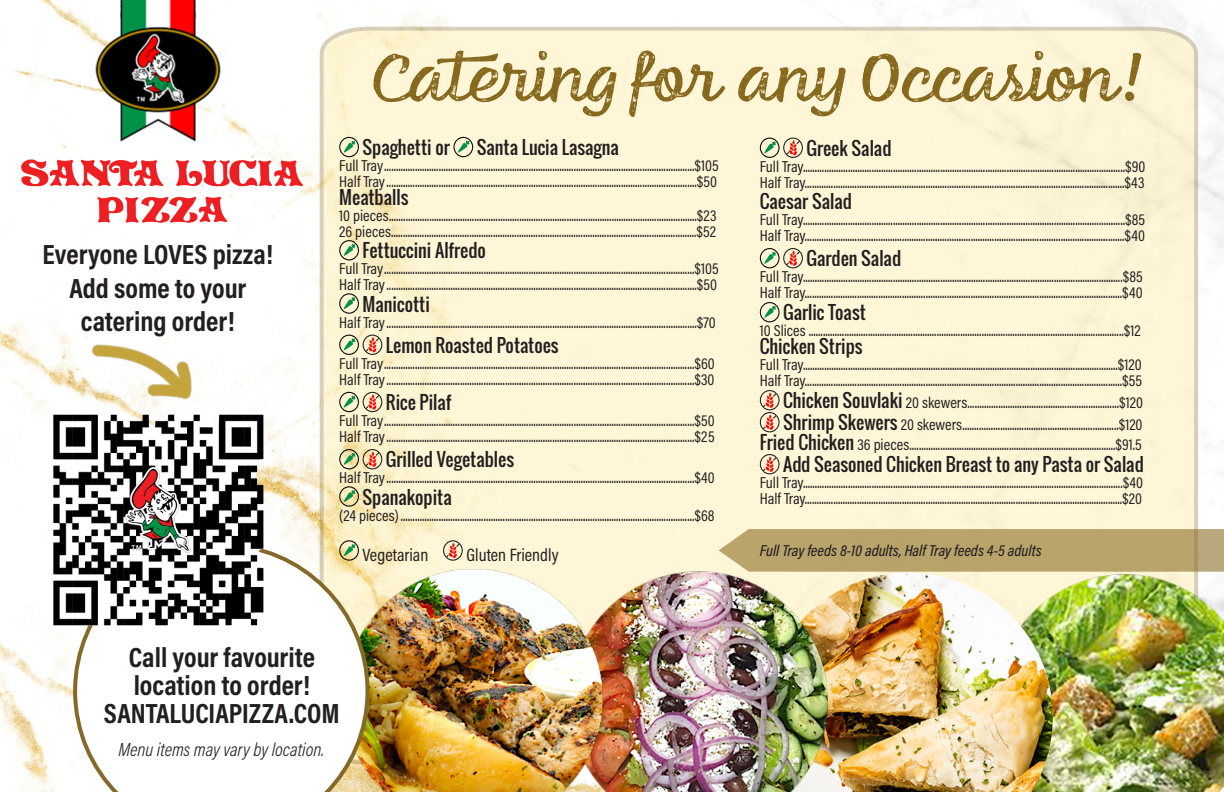
<style>
.page{position:relative;width:1224px;height:792px;background:#fff}
.page>*{position:absolute;margin:0;border:0;box-sizing:border-box;transform-origin:0 0}
.t1{font:66px "Feltro Texture 2";color:#87691e}
.t2{font:700 28px/33.6px "Acumin Pro Cond";color:#231f20}
.t3{font:italic 300 19px "Acumin Pro Cond";color:#231f20}
.t4{font:18px "Oswald";color:#231f20}
.t5{font:18px "Acumin Pro Cond";color:#231f20}
.t6{font:16px/16px "Acumin Pro Cond";color:#231f20}
.t7{font:italic 500 16px "Acumin Pro Cond";color:#231f20}
.s1{font-family:"Oswald";font-size:18px}
</style>
<div class="page">
<img style="left:0;top:0;width:1224px;height:792px">
<img style="left:6px;top:152px;width:311px;height:86px">
<img style="left:92px;top:0;width:135px;height:143px">
<div style="left:318px;top:25px;width:882px;height:548px;background:#fff6d7"></div>
<svg style="left:719px;top:529px;width:505px;height:43px;background:#baa56e"></svg>
<svg style="left:339px;top:137px;width:20px;height:20px"></svg>
<svg style="left:453px;top:137px;width:20px;height:20px"></svg>
<svg style="left:339px;top:240px;width:20px;height:20px"></svg>
<svg style="left:339px;top:293px;width:20px;height:21px"></svg>
<svg style="left:339px;top:335px;width:43px;height:20px"></svg>
<svg style="left:339px;top:392px;width:43px;height:20px"></svg>
<svg style="left:339px;top:449px;width:43px;height:20px"></svg>
<svg style="left:339px;top:486px;width:20px;height:21px"></svg>
<svg style="left:339px;top:540px;width:20px;height:3px"></svg>
<svg style="left:443px;top:540px;width:20px;height:21px"></svg>
<svg style="left:760px;top:138px;width:43px;height:20px"></svg>
<svg style="left:760px;top:248px;width:43px;height:20px"></svg>
<svg style="left:760px;top:302px;width:20px;height:20px"></svg>
<svg style="left:760px;top:390px;width:20px;height:42px"></svg>
<svg style="left:760px;top:454px;width:20px;height:20px"></svg>
<img style="left:982px;top:566px;width:242px;height:226px">
<img style="left:842px;top:573px;width:211px;height:219px">
<img style="left:555px;top:560px;width:287px;height:232px">
<img style="left:370px;top:563px;width:248px;height:229px">
<svg style="left:73px;top:543px;width:297px;height:249px"></svg>
<img style="left:36px;top:387px;width:252px;height:266px">
<img style="left:71px;top:293px;width:149px;height:158px">
<p class="t2" style="left:43px;top:237px;width:232px;text-align:center">Everyone LOVES pizza!<br>Add some to your catering order!</p>
<p class="t1" style="left:370px;top:33px;width:769px">Catering for any Occasion!</p>
<p class="t4" style="left:363px;top:134px;width:89px">Spaghetti or</p>
<p class="t4" style="left:477px;top:134px;width:143px">Santa Lucia Lasagna</p>
<p class="t6" style="left:339px;top:157px;width:381px">Full Tray...................................................................................................................................$105<br>Half Tray...................................................................................................................................$50</p>
<p class="t4" style="left:339px;top:184px;width:71px">Meatballs</p>
<p class="t6" style="left:339px;top:207px;width:379px">10 pieces..................................................................................................................................$23<br>26 pieces.................................................................................................................................$52</p>
<p class="t4" style="left:363px;top:237px;width:125px">Fettuccini Alfredo</p>
<p class="t6" style="left:339px;top:261px;width:381px">Full Tray...................................................................................................................................$105<br>Half Tray...................................................................................................................................$50</p>
<p class="t4" style="left:363px;top:290px;width:69px">Manicotti</p>
<p class="t6" style="left:339px;top:314px;width:378px">Half Tray...................................................................................................................................$70</p>
<p class="t4" style="left:386px;top:332px;width:174px">Lemon Roasted Potatoes</p>
<p class="t6" style="left:339px;top:355px;width:377px">Full Tray...................................................................................................................................$60<br>Half Tray..................................................................................................................................$30</p>
<p class="t4" style="left:386px;top:389px;width:67px">Rice Pilaf</p>
<p class="t6" style="left:339px;top:412px;width:377px">Full Tray...................................................................................................................................$50<br>Half Tray..................................................................................................................................$25</p>
<p class="t4" style="left:386px;top:446px;width:130px">Grilled Vegetables</p>
<p class="t6" style="left:339px;top:470px;width:377px">Half Tray..................................................................................................................................$40</p>
<p class="t4" style="left:363px;top:483px;width:91px">Spanakopita</p>
<p class="t6" style="left:339px;top:507px;width:377px">(24 pieces)............................................................................................................................$68</p>
<p class="t5" style="left:363px;top:543px;width:67px">Vegetarian</p>
<p class="t5" style="left:466px;top:543px;width:94px">Gluten Friendly</p>
<p class="t4" style="left:807px;top:135px;width:87px">Greek Salad</p>
<p class="t6" style="left:760px;top:158px;width:387px">Full Tray........................................................................................................................................$90<br>Half Tray.......................................................................................................................................$43</p>
<p class="t4" style="left:760px;top:188px;width:94px">Caesar Salad</p>
<p class="t6" style="left:760px;top:211px;width:387px">Full Tray........................................................................................................................................$85<br>Half Tray.......................................................................................................................................$40</p>
<p class="t4" style="left:807px;top:245px;width:96px">Garden Salad</p>
<p class="t6" style="left:760px;top:269px;width:385px">Full Tray.......................................................................................................................................$85<br>Half Tray......................................................................................................................................$40</p>
<p class="t4" style="left:783px;top:299px;width:84px">Garlic Toast</p>
<p class="t6" style="left:760px;top:323px;width:382px">10 Slices .....................................................................................................................................$12</p>
<p class="t4" style="left:760px;top:333px;width:104px">Chicken Strips</p>
<p class="t6" style="left:760px;top:357px;width:384px">Full Tray.....................................................................................................................................$120<br>Half Tray......................................................................................................................................$55</p>
<p class="t6" style="left:783px;top:392px;width:361px;line-height:22px"><span class="s1">Chicken Souvlaki</span> 20 skewers................................................................$120<br><span class="s1">Shrimp Skewers</span> 20 skewers..................................................................$120</p>
<p class="t6" style="left:760px;top:437px;width:384px"><span class="s1">Fried Chicken</span> 36 pieces.......................................................................................$91.5</p>
<p class="t4" style="left:783px;top:451px;width:362px">Add Seasoned Chicken Breast to any Pasta or Salad</p>
<p class="t6" style="left:760px;top:475px;width:385px">Full Tray.......................................................................................................................................$40<br>Half Tray......................................................................................................................................$20</p>
<p class="t7" style="left:760px;top:540px;width:283px">Full Tray feeds 8-10 adults, Half Tray feeds 4-5 adults</p>
<p class="t2" style="left:129px;top:643px;width:188px;line-height:28px">Call your favourite location to order!</p>
<p class="t2" style="left:104px;top:696px;width:237px">SANTALUCIAPIZZA.COM</p>
<p class="t3" style="left:118px;top:737px;width:207px">Menu items may vary by location.</p>
</div>
